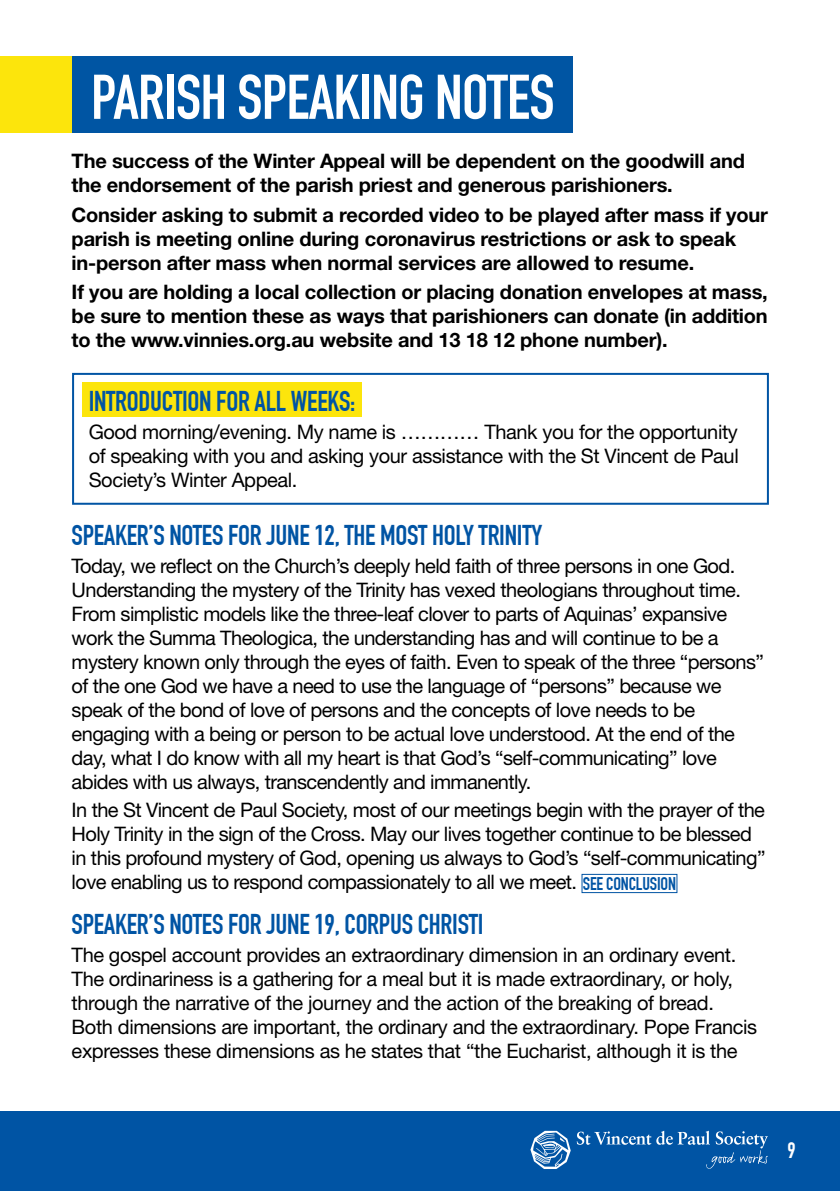
<style>
.page{position:relative;width:840px;height:1191px;background:#fff}
.page>*{position:absolute;margin:0;border:0;box-sizing:border-box;transform-origin:0 0}
.t1{font:700 62px "DIN Condensed";letter-spacing:-.01em;color:#fff}
.t2{font:700 28px "DIN Condensed";letter-spacing:-.01em;color:#0054a4}
.t3{font:700 22px "DIN Condensed";color:#fff}
.t4{font:20px/24px "Helvetica Neue LT Std";letter-spacing:-.03em;color:#000}
.t5{font:700 20px/24px "Helvetica Neue LT Std";letter-spacing:-.01em;color:#000}
.s1{font-family:"DIN Condensed";font-weight:700;font-size:18px;color:#0054a4}
</style>
<div class="page">
<div style="left:0;top:1111px;width:839px;height:80px;background:#0054a4"></div>
<svg style="left:530px;top:1130px;width:40px;height:39px"></svg>
<svg style="left:576px;top:1130px;width:191px;height:38px"></svg>
<div style="left:82px;top:383px;width:279px;height:34px;background:#fce50c"></div>
<div style="left:581px;top:874px;width:96px;height:19px;border:1px solid #0054a4"></div>
<div style="left:72px;top:373px;width:696px;height:132px;border:2px solid #0054a4"></div>
<div style="left:72px;top:57px;width:501px;height:76px;background:#0055a3"></div>
<div style="left:0;top:57px;width:72px;height:76px;background:#fce50c"></div>
<h1 class="t1" style="left:91px;top:61px;width:464px">PARISH SPEAKING NOTES</h1>
<p class="t5" style="left:72px;top:148px;width:674px">The success of the Winter Appeal will be dependent on the goodwill and the endorsement of the parish priest and generous parishioners.</p>
<p class="t5" style="left:72px;top:202px;width:697px">Consider asking to submit a recorded video to be played after mass if your parish is meeting online during coronavirus restrictions or ask to speak in-person after mass when normal services are allowed to resume.</p>
<p class="t5" style="left:72px;top:280px;width:697px;text-align:justify">If you are holding a local collection or placing donation envelopes at mass, be sure to mention these as ways that parishioners can donate (in addition to the www.vinnies.org.au website and 13 18 12 phone number).</p>
<h2 class="t2" style="left:89px;top:385px;width:268px">INTRODUCTION FOR ALL WEEKS:</h2>
<p class="t4" style="left:89px;top:419px;width:651px;text-align:justify">Good morning/evening. My name is ………… Thank you for the opportunity of speaking with you and asking your assistance with the St Vincent de Paul Society’s Winter Appeal.</p>
<h2 class="t2" style="left:72px;top:519px;width:472px">SPEAKER’S NOTES FOR JUNE 12, THE MOST HOLY TRINITY</h2>
<p class="t4" style="left:72px;top:553px;width:693px">Today, we reflect on the Church’s deeply held faith of three persons in one God.<br>Understanding the mystery of the Trinity has vexed theologians throughout time.<br>From simplistic models like the three-leaf clover to parts of Aquinas’ expansive work the Summa Theologica, the understanding has and will continue to be a mystery known only through the eyes of faith. Even to speak of the three “persons” of the one God we have a need to use the language of “persons” because we speak of the bond of love of persons and the concepts of love needs to be engaging with a being or person to be actual love understood. At the end of the day, what I do know with all my heart is that God’s “self-communicating” love abides with us always, transcendently and immanently.</p>
<p class="t4" style="left:72px;top:797px;width:695px">In the St Vincent de Paul Society, most of our meetings begin with the prayer of the Holy Trinity in the sign of the Cross. May our lives together continue to be blessed in this profound mystery of God, opening us always to God’s “self-communicating” love enabling us to respond compassionately to all we meet. <span class="s1">SEE CONCLUSION</span></p>
<h2 class="t2" style="left:72px;top:908px;width:413px">SPEAKER’S NOTES FOR JUNE 19, CORPUS CHRISTI</h2>
<p class="t4" style="left:72px;top:942px;width:686px">The gospel account provides an extraordinary dimension in an ordinary event.<br>The ordinariness is a gathering for a meal but it is made extraordinary, or holy, through the narrative of the journey and the action of the breaking of bread.<br>Both dimensions are important, the ordinary and the extraordinary. Pope Francis expresses these dimensions as he states that “the Eucharist, although it is the</p>
<p class="t3" style="left:787px;top:1137px;width:10px">9</p>
</div>
